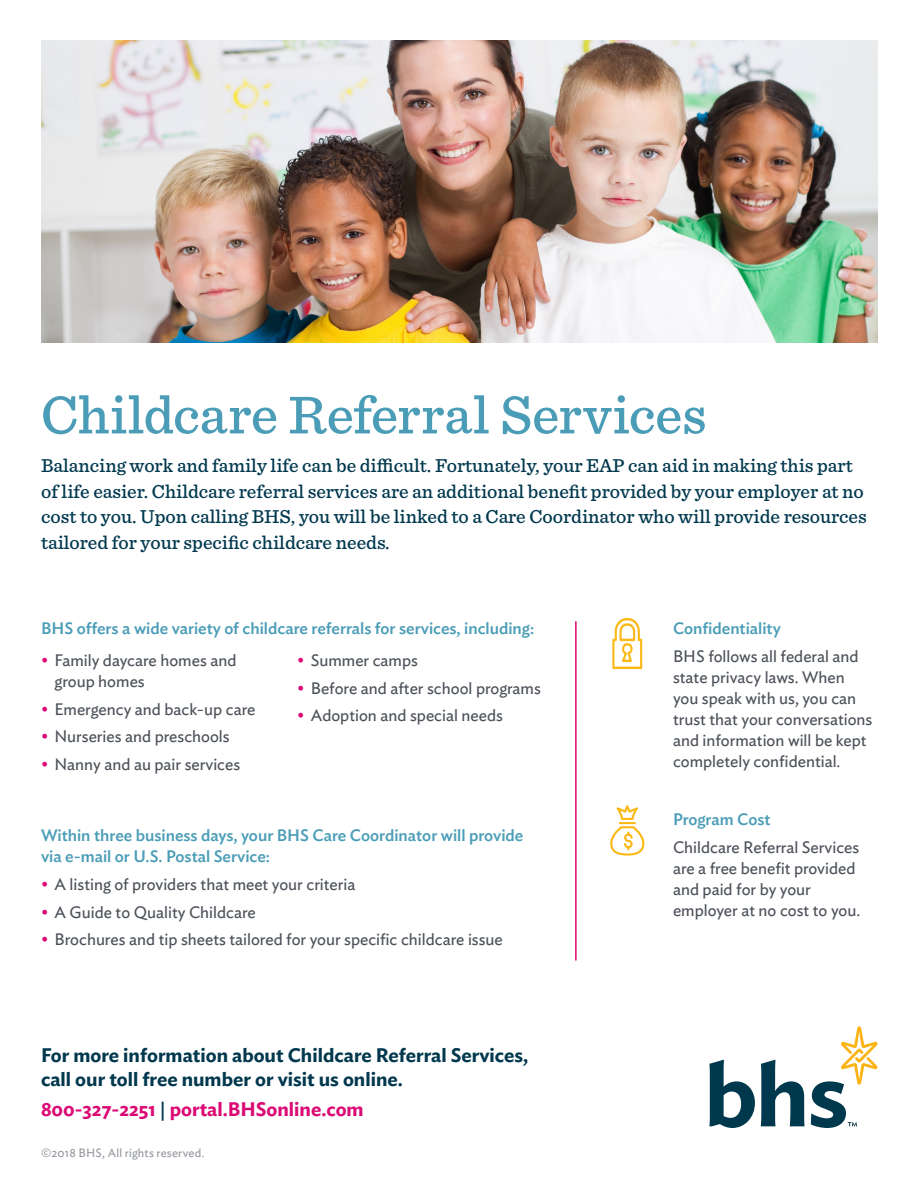
<style>
.page{position:relative;width:918px;height:1188px;background:#fff}
.page>*{position:absolute;margin:0;border:0;box-sizing:border-box;transform-origin:0 0}
.t1{font:500 55.5px "Sentinel";letter-spacing:-.005em;color:#4b9db7}
.t2{font:500 19.5px/25.5px "Sentinel";color:#00384e}
.t3{font:600 19.5px/24px "Ideal Sans";color:#00384e}
.t4{font:600 19.5px "Ideal Sans";color:#dc0975}
.t5{font:16.5px/21px "Ideal Sans";color:#4c5159}
.t6{font:500 16.5px/21px "Ideal Sans";color:#4b9db7}
.t7{font:12px "Ideal Sans";letter-spacing:.015em;color:#9599a0}
.s1{color:#dc0975}
.s2{font-weight:500;color:#00384e}
</style>
<div class="page">
<img style="left:41px;top:40px;width:837px;height:303px">
<svg style="left:761px;top:1060px;width:44px;height:66px"></svg>
<svg style="left:709px;top:1060px;width:46px;height:68px"></svg>
<svg style="left:811px;top:1026px;width:67px;height:102px"></svg>
<hr style="left:575px;top:622px;width:2px;height:338px;background:#dc0975">
<svg style="left:610px;top:805px;width:34px;height:51px"></svg>
<svg style="left:612px;top:618px;width:30px;height:51px"></svg>
<p class="t1" style="left:41px;top:373px;width:667px">Childcare Referral Services</p>
<p class="t2" style="left:41px;top:452px;width:827px">Balancing work and family life can be difficult. Fortunately, your EAP can aid in making this part of life easier. Childcare referral services are an additional benefit provided by your employer at no cost to you. Upon calling BHS, you will be linked to a Care Coordinator who will provide resources tailored for your specific childcare needs.</p>
<p class="t6" style="left:41px;top:617px;width:495px">BHS offers a wide variety of childcare referrals for services, including:</p>
<p class="t6" style="left:673px;top:617px;width:109px">Confidentiality</p>
<p class="t5" style="left:673px;top:644px;width:201px">BHS follows all federal and state privacy laws. When you speak with us, you can trust that your conversations and information will be kept completely confidential.</p>
<p class="t5" style="left:55px;top:648px;width:183px;text-indent:-14px"><span class="s1">•</span> Family daycare homes and group homes</p>
<p class="t5" style="left:41px;top:697px;width:216px"><span class="s1">•</span> Emergency and back-up care</p>
<p class="t5" style="left:41px;top:725px;width:190px"><span class="s1">•</span> Nurseries and preschools</p>
<p class="t5" style="left:41px;top:753px;width:201px"><span class="s1">•</span> Nanny and au pair services</p>
<p class="t5" style="left:297px;top:648px;width:122px"><span class="s1">•</span> Summer camps</p>
<p class="t5" style="left:297px;top:676px;width:245px"><span class="s1">•</span> Before and after school programs</p>
<p class="t5" style="left:297px;top:704px;width:207px"><span class="s1">•</span> Adoption and special needs</p>
<p class="t6" style="left:41px;top:824px;width:484px">Within three business days, your BHS Care Coordinator will provide via e-mail or U.S. Postal Service:</p>
<p class="t5" style="left:41px;top:872px;width:316px"><span class="s1">•</span> A listing of providers that meet your criteria</p>
<p class="t5" style="left:41px;top:900px;width:216px"><span class="s1">•</span> A Guide to Quality Childcare</p>
<p class="t5" style="left:41px;top:928px;width:463px"><span class="s1">•</span> Brochures and tip sheets tailored for your specific childcare issue</p>
<p class="t3" style="left:41px;top:1041px;width:489px">For more information about Childcare Referral Services, call our toll free number or visit us online.</p>
<p class="t4" style="left:41px;top:1094px;width:324px">800-327-2251 <span class="s2">|</span> portal.BHSonline.com</p>
<p class="t7" style="left:41px;top:1144px;width:165px">©2018 BHS, All rights reserved.</p>
<p class="t6" style="left:673px;top:808px;width:99px">Program Cost</p>
<p class="t5" style="left:673px;top:835px;width:189px">Childcare Referral Services are a free benefit provided and paid for by your employer at no cost to you.</p>
</div>
